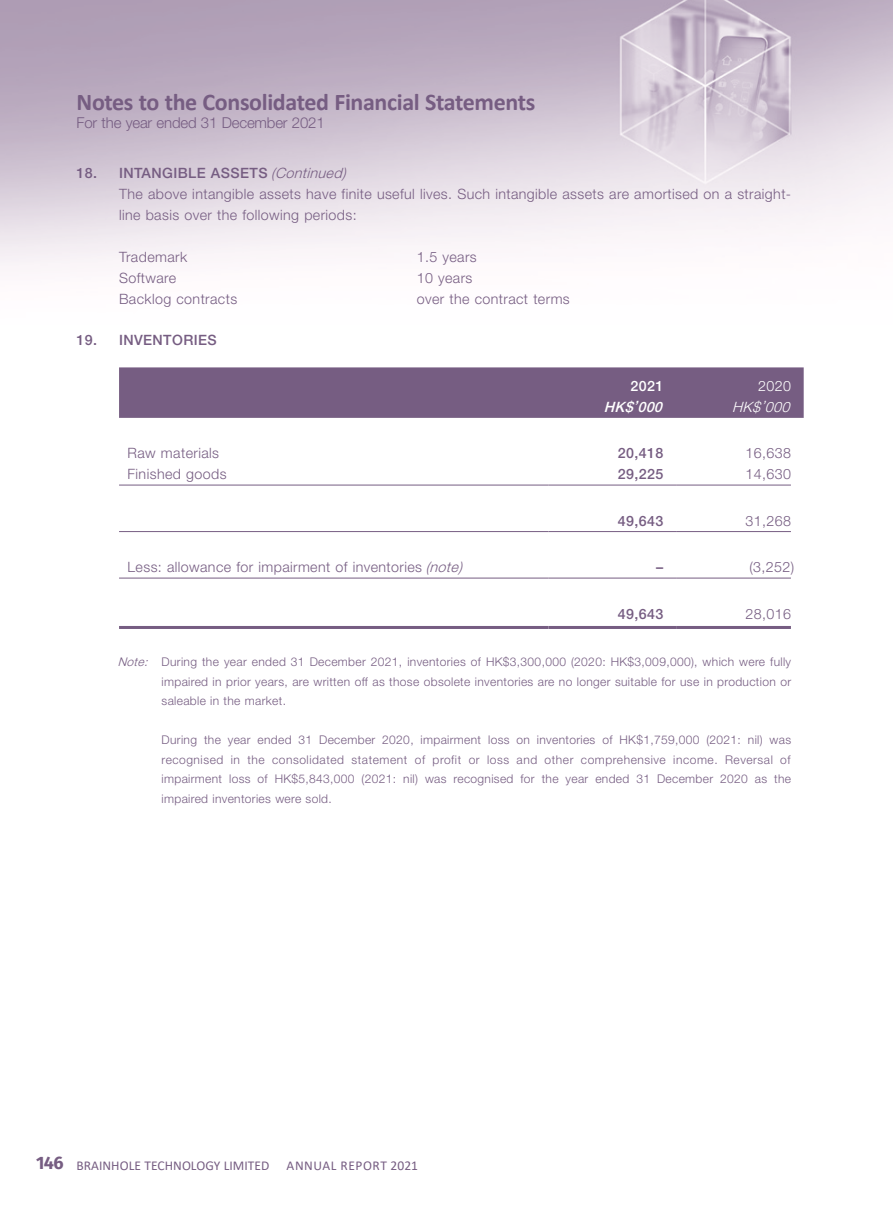
<style>
.page{position:relative;width:893px;height:1212px;background:#fff}
.page>*{position:absolute;margin:0;border:0;box-sizing:border-box;transform-origin:0 0}
.t1{font:700 24px "Calibri";letter-spacing:-.015em;color:#765d82}
.t2{font:300 15px "Helvetica Neue LT Std";letter-spacing:-.01em;color:#765d82}
.Body_Text{font:300 14.25px/21px "Helvetica Neue LT Std";letter-spacing:.03em;color:#765d82}
.Heading_1{font:500 14.25px "Helvetica Neue LT Std";letter-spacing:.03em;color:#765d82}
.Body_Text-2{font:500 14.25px "Helvetica Neue LT Std";letter-spacing:.03em;color:#765d82}
.Body_Text-3{font:italic 500 14.25px "Helvetica Neue LT Std";color:#fff}
.Body_Text-4{font:italic 300 14.25px "Helvetica Neue LT Std";color:#fff}
.Body_Text-5{font:500 14.25px "Helvetica Neue LT Std";color:#fff}
.Body_Text-6{font:300 14.25px "Helvetica Neue LT Std";color:#fff}
.t3{font:13.5px "Calibri";letter-spacing:.005em;color:#765d82}
.t4{font:13.5px "Calibri";letter-spacing:.04em;color:#765d82}
.Notes{font:300 12px/19.5px "Helvetica Neue LT Std";letter-spacing:.03em;color:#765d82;text-align:justify}
.s1{font-weight:300;font-style:italic}
.s2{font-style:italic}
.s3{font-family:"Fira Sans";font-weight:700;font-size:18px}
</style>
<div class="page">
<img style="left:0;top:0;width:893px;height:266px">
<div style="left:119px;top:367px;width:685px;height:51px;background:#765d82"></div>
<svg style="left:119px;top:484px;width:672px;height:94px"></svg>
<hr style="left:119px;top:485px;width:430px;height:1px;background:#765d82">
<hr style="left:549px;top:485px;width:127px;height:1px;background:#765d82">
<hr style="left:676px;top:485px;width:115px;height:1px;background:#765d82">
<hr style="left:119px;top:531px;width:430px;height:1px;background:#765d82">
<hr style="left:549px;top:531px;width:127px;height:1px;background:#765d82">
<hr style="left:676px;top:531px;width:115px;height:1px;background:#765d82">
<hr style="left:119px;top:578px;width:430px;height:1px;background:#765d82">
<hr style="left:549px;top:578px;width:127px;height:1px;background:#765d82">
<hr style="left:676px;top:578px;width:115px;height:1px;background:#765d82">
<hr style="left:119px;top:626px;width:430px;height:3px;background:#765d82">
<hr style="left:549px;top:626px;width:127px;height:3px;background:#765d82">
<hr style="left:676px;top:626px;width:115px;height:3px;background:#765d82">
<h1 class="t1" style="left:77px;top:85px;width:460px">Notes to the Consolidated Financial Statements</h1>
<p class="t2" style="left:77px;top:113px;width:250px">For the year ended 31 December 2021</p>
<p class="Heading_1" style="left:77px;top:165px;width:271px">18. INTANGIBLE ASSETS <span class="s1">(Continued)</span></p>
<p class="Body_Text" style="left:119px;top:184px;width:674px">The above intangible assets have finite useful lives. Such intangible assets are amortised on a straight&shy;line basis over the following periods:</p>
<p class="Body_Text" style="left:119px;top:247px;width:70px">Trademark</p>
<p class="Body_Text" style="left:417px;top:247px;width:62px">1.5 years</p>
<p class="Body_Text" style="left:119px;top:268px;width:59px">Software</p>
<p class="Body_Text" style="left:417px;top:268px;width:57px">10 years</p>
<p class="Body_Text" style="left:119px;top:289px;width:120px">Backlog contracts</p>
<p class="Body_Text" style="left:417px;top:289px;width:155px">over the contract terms</p>
<p class="Heading_1" style="left:77px;top:331px;width:142px">19. INVENTORIES</p>
<p class="Body_Text-5" style="left:630px;top:377px;width:34px">2021</p>
<p class="Body_Text-6" style="left:758px;top:377px;width:34px">2020</p>
<p class="Body_Text-3" style="left:604px;top:398px;width:64px">HK$’000</p>
<p class="Body_Text-4" style="left:732px;top:398px;width:63px">HK$’000</p>
<p class="Body_Text" style="left:128px;top:442px;width:93px">Raw materials</p>
<p class="Body_Text-2" style="left:618px;top:445px;width:47px">20,418</p>
<p class="Body_Text" style="left:745px;top:442px;width:47px">16,638</p>
<p class="Body_Text" style="left:128px;top:463px;width:101px">Finished goods</p>
<p class="Body_Text-2" style="left:618px;top:466px;width:47px">29,225</p>
<p class="Body_Text" style="left:745px;top:463px;width:47px">14,630</p>
<p class="Body_Text-2" style="left:618px;top:512px;width:47px">49,643</p>
<p class="Body_Text" style="left:745px;top:510px;width:47px">31,268</p>
<p class="Body_Text" style="left:128px;top:556px;width:336px">Less: allowance for impairment of inventories <span class="s2">(note)</span></p>
<p class="Body_Text-2" style="left:656px;top:559px;width:9px">–</p>
<p class="Body_Text" style="left:749px;top:556px;width:46px">(3,252)</p>
<p class="Body_Text-2" style="left:618px;top:605px;width:47px">49,643</p>
<p class="Body_Text" style="left:745px;top:603px;width:47px">28,016</p>
<p class="Notes" style="left:162px;top:652px;width:631px;text-indent:-44px"><span class="s2">Note:</span> During the year ended 31 December 2021, inventories of HK$3,300,000 (2020: HK$3,009,000), which were fully impaired in prior years, are written off as those obsolete inventories are no longer suitable for use in production or saleable in the market.</p>
<p class="Notes" style="left:162px;top:730px;width:631px">During the year ended 31 December 2020, impairment loss on inventories of HK$1,759,000 (2021: nil) was recognised in the consolidated statement of profit or loss and other comprehensive income. Reversal of impairment loss of HK$5,843,000 (2021: nil) was recognised for the year ended 31 December 2020 as the impaired inventories were sold.</p>
<p class="t3" style="left:36px;top:1156px;width:235px"><span class="s3">146</span> BRAINHOLE TECHNOLOGY LIMITED</p>
<p class="t4" style="left:287px;top:1156px;width:133px">ANNUAL REPORT 2021</p>
</div>
